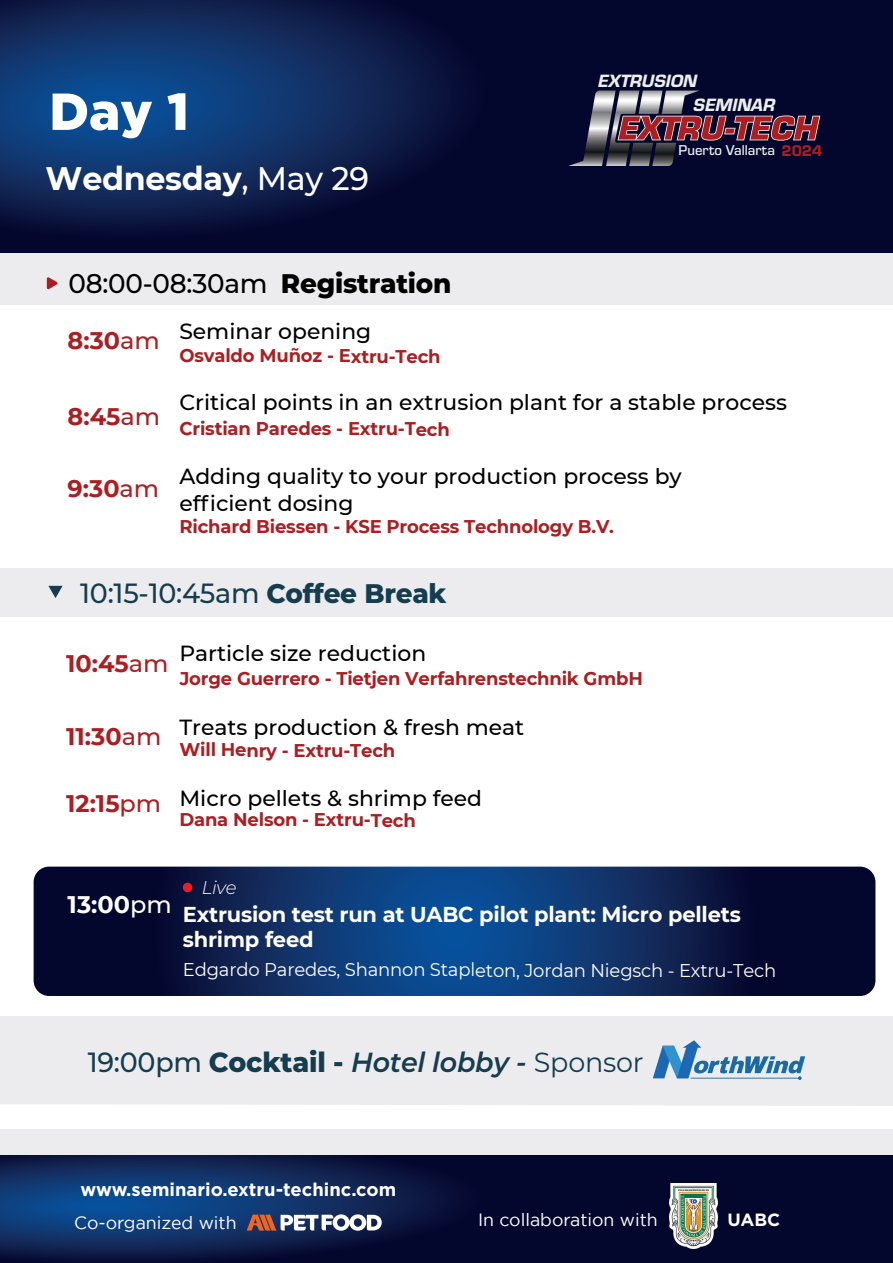
<style>
.page{position:relative;width:893px;height:1263px;background:#fff}
.page>*{position:absolute;margin:0;border:0;box-sizing:border-box;transform-origin:0 0}
.t1{font:900 51.9px "Gotham";color:#fff}
.t2{font:700 32.55px "Montserrat";letter-spacing:-.01em;color:#fff}
.t3{font:italic 600 27.6px "Montserrat";letter-spacing:-.01em;color:#153d4f}
.t4{font:500 27.6px "Montserrat";letter-spacing:-.01em;color:#153d4f}
.t5{font:500 26.85px "Montserrat";letter-spacing:-.01em;color:#000}
.t6{font:700 24px "Montserrat";color:#ac1e21}
.t7{font:700 24px "Montserrat";color:#fff}
.t8{font:500 21.9px/26.2px "Montserrat";color:#000}
.t9{font:700 21.45px/24.9px "Montserrat";letter-spacing:-.01em;color:#fff}
.t10{font:700 18.45px "Montserrat";letter-spacing:-.01em;color:#ac1e21}
.t11{font:18.45px "Montserrat";letter-spacing:-.01em;color:#fff}
.t12{font:700 18.45px "Gotham";color:#fff}
.t13{font:18.45px "Eurostile Hea Ita";color:#edeeed}
.t14{font:italic 300 18.45px "Montserrat";color:#fff}
.t15{font:17.7px "Gotham";color:#fff}
.t16{font:700 17.7px "Gotham";color:#fff}
.t17{font:500 14.85px "Eurostile";color:#edeeed}
.s1{font-weight:500}
.s2{font-weight:800}
.s3{font-family:"Eurostile Hea";font-weight:400;font-size:16.05px;color:#ac1e21}
.s4{font-weight:800;font-size:26.85px}
.s5{font-weight:500;font-style:normal}
.s6{font-weight:800;font-style:normal}
.s7{font-weight:400;font-style:normal}
</style>
<div class="page">
<div style="left:0;top:1129px;width:893px;height:92px;background:#ececee"></div>
<div style="left:0;top:1016px;width:893px;height:90px;background:#ececee"></div>
<svg style="left:34px;top:867px;width:841px;height:129px;background:#0b2558"></svg>
<svg style="left:0;top:1156px;width:893px;height:107px;background:#091844"></svg>
<svg style="left:0;top:0;width:893px;height:253px;background:#091845"></svg>
<svg style="left:568px;top:91px;width:253px;height:75px;background:#45334a"></svg>
<div style="left:0;top:253px;width:893px;height:52px;background:#ececee"></div>
<div style="left:0;top:568px;width:893px;height:48px;background:#ececee"></div>
<svg style="left:47px;top:277px;width:11px;height:12px"></svg>
<svg style="left:48px;top:586px;width:15px;height:12px"></svg>
<div style="left:183px;top:883px;width:9px;height:9px;background:#ee1d23;border-radius:50%"></div>
<img style="left:670px;top:1183px;width:47px;height:65px">
<svg style="left:247px;top:1214px;width:135px;height:17px"></svg>
<svg style="left:653px;top:1040px;width:152px;height:40px;background:#a3bfd7"></svg>
<h1 class="t1" style="left:49px;top:82px;width:141px">Day 1</h1>
<h2 class="t2" style="left:46px;top:155px;width:325px">Wednesday<span class="s1">, May 29</span></h2>
<p class="t5" style="left:68px;top:264px;width:384px">08:00-08:30am <span class="s2">Registration</span></p>
<p class="t6" style="left:68px;top:323px;width:94px">8:30<span class="s1">am</span></p>
<p class="t8" style="left:179px;top:317px;width:193px">Seminar opening</p>
<p class="t10" style="left:179px;top:343px;width:263px">Osvaldo Muñoz - Extru-Tech</p>
<p class="t13" style="left:598px;top:68px;width:101px">EXTRUSION</p>
<p class="t13" style="left:694px;top:92px;width:83px">SEMINAR</p>
<p class="t17" style="left:678px;top:140px;width:145px">Puerto Vallarta <span class="s3">2024</span></p>
<p class="t6" style="left:68px;top:399px;width:94px">8:45<span class="s1">am</span></p>
<p class="t6" style="left:68px;top:471px;width:93px">9:30<span class="s1">am</span></p>
<p class="t8" style="left:179px;top:388px;width:609px">Critical points in an extrusion plant for a stable process</p>
<p class="t10" style="left:179px;top:415px;width:272px">Cristian Paredes - Extru-Tech</p>
<p class="t8" style="left:179px;top:463px;width:504px">Adding quality to your production process by efficient dosing</p>
<p class="t10" style="left:179px;top:513px;width:436px">Richard Biessen - KSE Process Technology B.V.</p>
<p class="t4" style="left:80px;top:574px;width:368px">10:15-10:45am <span class="s4">Coffee Break</span></p>
<p class="t6" style="left:66px;top:646px;width:104px">10:45<span class="s1">am</span></p>
<p class="t6" style="left:66px;top:719px;width:97px">11:30<span class="s1">am</span></p>
<p class="t6" style="left:66px;top:786px;width:97px">12:15<span class="s1">pm</span></p>
<p class="t8" style="left:179px;top:639px;width:248px">Particle size reduction</p>
<p class="t10" style="left:180px;top:665px;width:465px">Jorge Guerrero - Tietjen Verfahrenstechnik GmbH</p>
<p class="t8" style="left:179px;top:713px;width:346px">Treats production &amp; fresh meat</p>
<p class="t10" style="left:179px;top:737px;width:217px">Will Henry - Extru-Tech</p>
<p class="t8" style="left:179px;top:784px;width:304px">Micro pellets &amp; shrimp feed</p>
<p class="t10" style="left:179px;top:806px;width:238px">Dana Nelson - Extru-Tech</p>
<p class="t7" style="left:68px;top:887px;width:106px">13:00<span class="s1">pm</span></p>
<p class="t14" style="left:202px;top:875px;width:37px">Live</p>
<p class="t9" style="left:183px;top:901px;width:559px">Extrusion test run at UABC pilot plant: Micro pellets shrimp feed</p>
<p class="t11" style="left:183px;top:957px;width:595px">Edgardo Paredes, Shannon Stapleton, Jordan Niegsch - Extru-Tech</p>
<p class="t3" style="left:88px;top:1042px;width:557px"><span class="s5">19:00pm</span> <span class="s6">Cocktail -</span> Hotel lobby - <span class="s7">Sponsor</span></p>
<p class="t12" style="left:80px;top:1178px;width:317px">www.seminario.extru-techinc.com</p>
<p class="t15" style="left:74px;top:1213px;width:164px">Co-organized with</p>
<p class="t15" style="left:478px;top:1210px;width:181px">In collaboration with</p>
<p class="t16" style="left:728px;top:1209px;width:54px">UABC</p>
</div>
